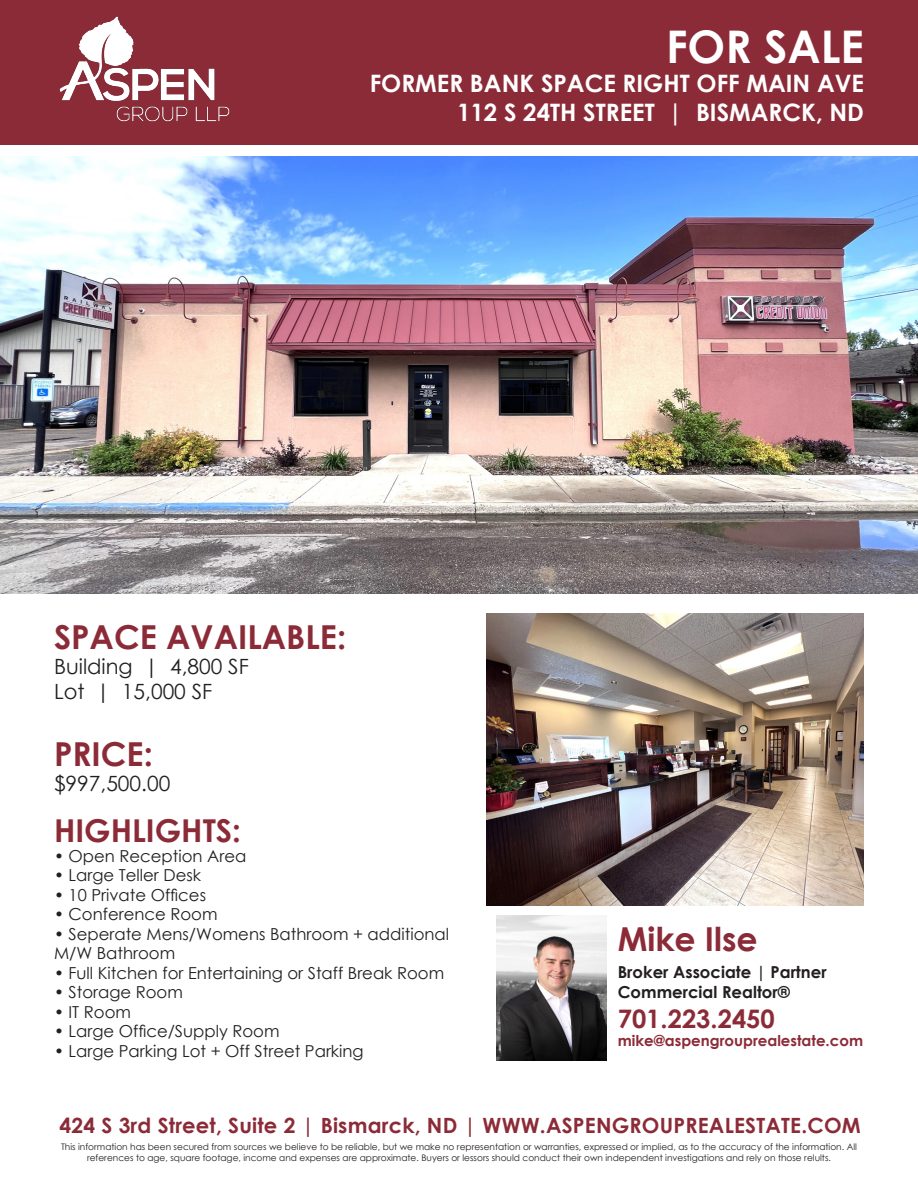
<style>
.page{position:relative;width:918px;height:1188px;background:#fff}
.page>*{position:absolute;margin:0;border:0;box-sizing:border-box;transform-origin:0 0}
.t1{font:700 45px "Century Gothic";color:#fff}
.t2{font:700 33px "Century Gothic";color:#8c2b38}
.t3{font:700 31.5px "Century Gothic";color:#8c2b38}
.t4{font:700 25.5px "Century Gothic";color:#8c2b38}
.t5{font:700 24px "Century Gothic";color:#fff}
.t6{font:700 21px "Century Gothic";letter-spacing:.01em;color:#8c2b38}
.t7{font:21px "Century Gothic";color:#231f20}
.t8{font:16.5px/19.5px "Century Gothic";color:#231f20}
.t9{font:700 16.5px "Century Gothic";color:#231f20}
.t10{font:700 15px "Century Gothic";color:#8c2b38}
.t11{font:9px/10.8px "Century Gothic";color:#231f20;text-align:center}
</style>
<div class="page">
<div style="left:0;top:0;width:918px;height:145px;background:#8c2b38"></div>
<img style="left:26px;top:16px;width:239px;height:141px">
<img style="left:0;top:157px;width:918px;height:437px">
<img style="left:497px;top:915px;width:110px;height:146px">
<img style="left:486px;top:613px;width:378px;height:292px">
<p class="t1" style="left:666px;top:13px;width:199px">FOR SALE</p>
<p class="t5" style="left:370px;top:65px;width:496px">FORMER BANK SPACE RIGHT OFF MAIN AVE</p>
<p class="t5" style="left:457px;top:94px;width:409px">112 S 24TH STREET | BISMARCK, ND</p>
<p class="t2" style="left:54px;top:612px;width:294px">SPACE AVAILABLE:</p>
<p class="t7" style="left:54px;top:652px;width:196px">Building | 4,800 SF</p>
<p class="t7" style="left:54px;top:677px;width:160px">Lot | 15,000 SF</p>
<p class="t2" style="left:54px;top:729px;width:100px">PRICE:</p>
<p class="t7" style="left:54px;top:769px;width:118px">$997,500.00</p>
<p class="t3" style="left:54px;top:807px;width:189px">HIGHLIGHTS:</p>
<p class="t8" style="left:54px;top:846px;width:194px">• Open Reception Area</p>
<p class="t8" style="left:54px;top:865px;width:149px">• Large Teller Desk</p>
<p class="t8" style="left:54px;top:885px;width:154px">• 10 Private Offices</p>
<p class="t8" style="left:54px;top:904px;width:165px">• Conference Room</p>
<p class="t8" style="left:54px;top:924px;width:397px">• Seperate Mens/Womens Bathroom + additional<br>M/W Bathroom</p>
<p class="t8" style="left:54px;top:963px;width:392px">• Full Kitchen for Entertaining or Staff Break Room</p>
<p class="t8" style="left:54px;top:982px;width:130px">• Storage Room</p>
<p class="t8" style="left:54px;top:1002px;width:79px">• IT Room</p>
<p class="t8" style="left:54px;top:1021px;width:227px">• Large Office/Supply Room</p>
<p class="t8" style="left:54px;top:1041px;width:311px">• Large Parking Lot + Off Street Parking</p>
<p class="t2" style="left:618px;top:914px;width:141px">Mike Ilse</p>
<p class="t9" style="left:618px;top:959px;width:210px">Broker Associate | Partner</p>
<p class="t9" style="left:618px;top:979px;width:174px">Commercial Realtor®</p>
<p class="t4" style="left:618px;top:1000px;width:159px">701.223.2450</p>
<p class="t10" style="left:618px;top:1029px;width:247px">mike@aspengrouprealestate.com</p>
<p class="t6" style="left:59px;top:1109px;width:803px">424 S 3rd Street, Suite 2 | Bismarck, ND | WWW.ASPENGROUPREALESTATE.COM</p>
<p class="t11" style="left:61px;top:1141px;width:797px">This information has been secured from sources we believe to be reliable, but we make no representation or warranties, expressed or implied, as to the accuracy of the information. All references to age, square footage, income and expenses are approximate. Buyers or lessors should conduct their own independent investigations and rely on those relults.</p>
</div>
